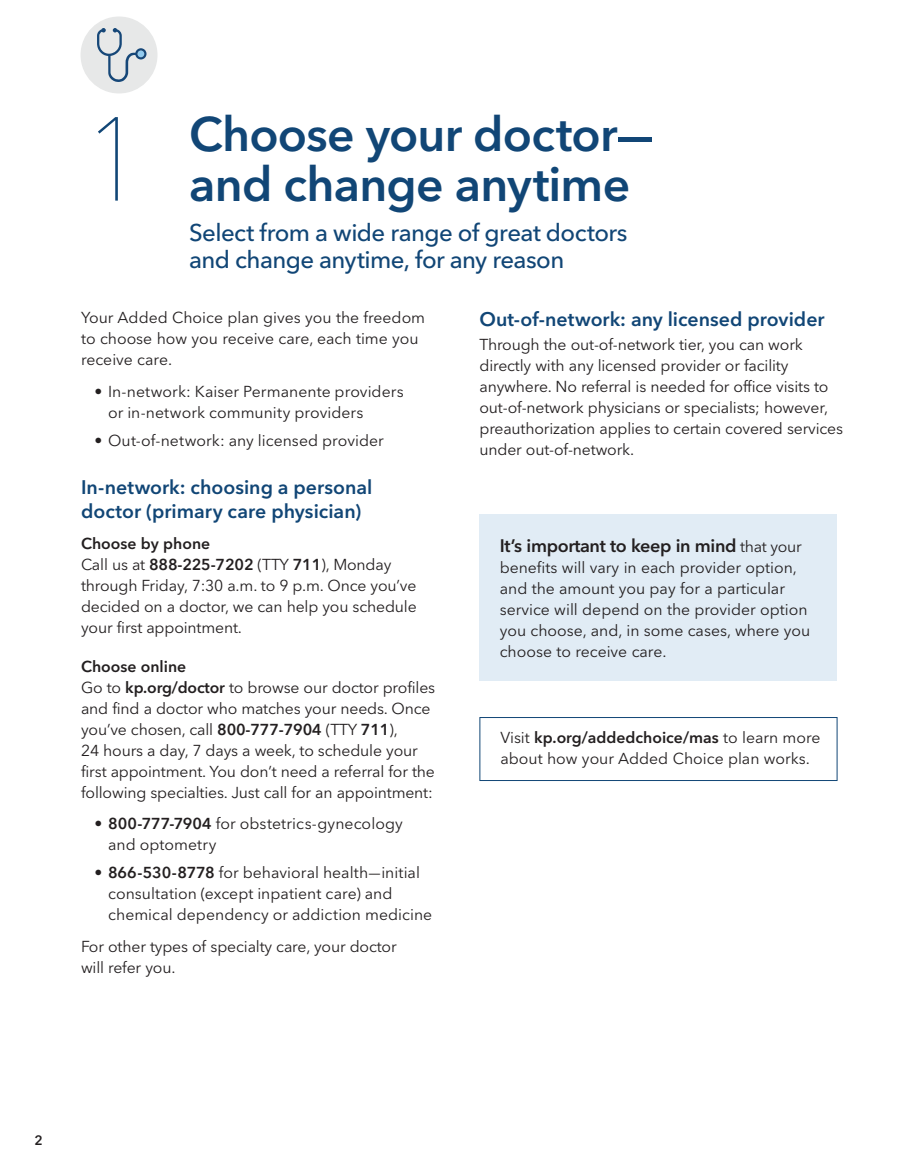
<style>
.page{position:relative;width:905px;height:1175px;background:#fff}
.page>*{position:absolute;margin:0;border:0;box-sizing:border-box;transform-origin:0 0}
.t1{font:200 117.9px "Avenir Next LT Pro";color:#114676}
.t2{font:600 48px/49.5px "Avenir Next LT Pro";letter-spacing:-.015em;color:#114676}
.t3{font:500 24px/27px "Avenir Next LT Pro";letter-spacing:-.025em;color:#114676}
.t4{font:600 19.5px/24px "Avenir Next LT Pro";color:#114676}
.t5{font:600 18px "Avenir Next LT Pro";letter-spacing:-.02em;color:#231f20}
.t6{font:15.75px/21px "Avenir Next LT Pro";letter-spacing:-.01em;color:#231f20}
.t7{font:600 13.5px "Avenir Next LT Pro";color:#231f20}
.s1{font-weight:600}
.s2{font-weight:400;font-size:15.75px}
</style>
<div class="page">
<div style="left:80px;top:17px;width:77px;height:76px;background:#e7e8e8;border-radius:50%"></div>
<svg style="left:97px;top:28px;width:49px;height:54px"></svg>
<div style="left:479px;top:515px;width:357px;height:166px;background:#e1ecf5"></div>
<div style="left:479px;top:717px;width:358px;height:64px;border:1px solid #114676"></div>
<h1 class="t1" style="left:81px;top:89px;width:68px">1</h1>
<h2 class="t2" style="left:189px;top:109px;width:466px">Choose your doctor— and change anytime</h2>
<h3 class="t3" style="left:189px;top:219px;width:440px">Select from a wide range of great doctors and change anytime, for any reason</h3>
<p class="t6" style="left:81px;top:307px;width:346px">Your Added Choice plan gives you the freedom to choose how you receive care, each time you receive care.</p>
<p class="t6" style="left:108px;top:381px;width:297px;text-indent:-14px">• In-network: Kaiser Permanente providers or in-network community providers</p>
<p class="t6" style="left:94px;top:429px;width:291px">• Out-of-network: any licensed provider</p>
<p class="t4" style="left:81px;top:475px;width:293px">In-network: choosing a personal doctor (primary care physician)</p>
<p class="t6" style="left:81px;top:533px;width:337px"><span class="s1">Choose by phone<br></span>Call us at <span class="s1">888-225-7202</span> (TTY <span class="s1">711</span>), Monday through Friday, 7:30 a.m. to 9 p.m. Once you’ve decided on a doctor, we can help you schedule your first appointment.</p>
<p class="t6" style="left:81px;top:655px;width:356px"><span class="s1">Choose online<br></span>Go to <span class="s1">kp.org/doctor</span> to browse our doctor profiles and find a doctor who matches your needs. Once you’ve chosen, call <span class="s1">800-777-7904</span> (TTY <span class="s1">711</span>),<br>24 hours a day, 7 days a week, to schedule your first appointment. You don’t need a referral for the following specialties. Just call for an appointment:</p>
<p class="t6" style="left:108px;top:813px;width:296px;text-indent:-14px"><span class="s1">• 800-777-7904</span> for obstetrics-gynecology and optometry</p>
<p class="t6" style="left:108px;top:862px;width:326px;text-indent:-14px"><span class="s1">• 866-530-8778</span> for behavioral health—initial consultation (except inpatient care) and chemical dependency or addiction medicine</p>
<p class="t6" style="left:81px;top:936px;width:317px">For other types of specialty care, your doctor will refer you.</p>
<p class="t4" style="left:479px;top:307px;width:346px">Out-of-network: any licensed provider</p>
<p class="t6" style="left:479px;top:334px;width:365px">Through the out-of-network tier, you can work directly with any licensed provider or facility anywhere. No referral is needed for office visits to out-of-network physicians or specialists; however, preauthorization applies to certain covered services under out-of-network.</p>
<p class="t5" style="left:500px;top:535px;width:303px">It’s important to keep in mind <span class="s2">that your</span></p>
<p class="t6" style="left:500px;top:557px;width:312px">benefits will vary in each provider option, and the amount you pay for a particular service will depend on the provider option you choose, and, in some cases, where you choose to receive care.</p>
<p class="t6" style="left:500px;top:727px;width:321px">Visit <span class="s1">kp.org/addedchoice/mas</span> to learn more about how your Added Choice plan works.</p>
<p class="t7" style="left:34px;top:1132px;width:10px">2</p>
</div>
